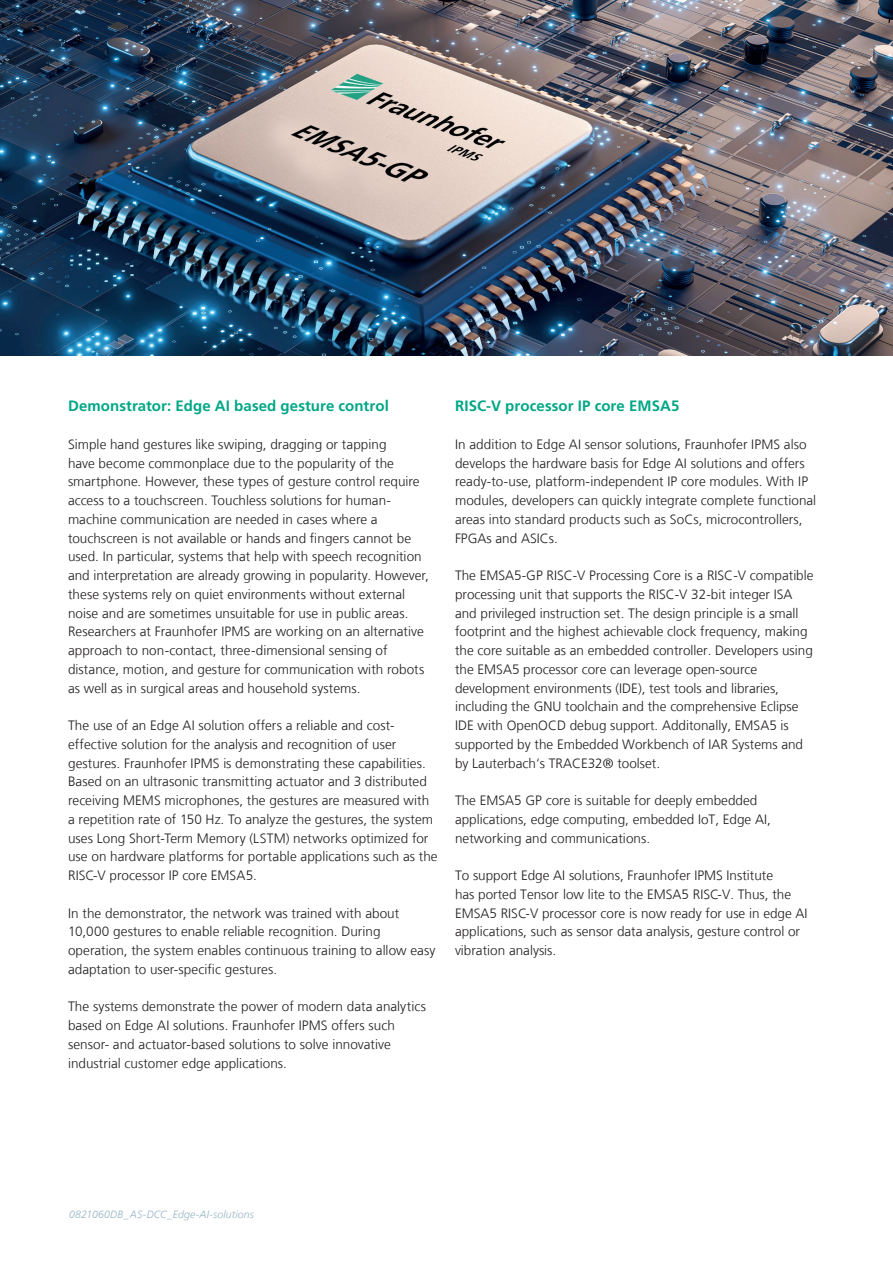
<style>
.page{position:relative;width:893px;height:1263px;background:#fff}
.page>*{position:absolute;margin:0;border:0;box-sizing:border-box;transform-origin:0 0}
.t1{font:700 15px "Frutiger LT Com";letter-spacing:.005em;color:#00a786}
.t2{font:300 13.5px/18.8px "Frutiger LT Com";color:#231f20}
.t3{font:italic 300 10.5px "Frutiger LT Com";letter-spacing:.015em;color:#93b3c3}
</style>
<div class="page">
<img style="left:0;top:0;width:893px;height:355px">
<p class="t1" style="left:68px;top:397px;width:322px">Demonstrator: Edge AI based gesture control</p>
<p class="t2" style="left:68px;top:435px;width:362px">Simple hand gestures like swiping, dragging or tapping<br>have become commonplace due to the popularity of the smartphone. However, these types of gesture control require access to a touchscreen. Touchless solutions for human&shy;machine communication are needed in cases where a touchscreen is not available or hands and fingers cannot be used. In particular, systems that help with speech recognition and interpretation are already growing in popularity. However, these systems rely on quiet environments without external noise and are sometimes unsuitable for use in public areas.<br>Researchers at Fraunhofer IPMS are working on an alternative approach to non-contact, three-dimensional sensing of distance, motion, and gesture for communication with robots as well as in surgical areas and household systems.</p>
<p class="t2" style="left:68px;top:716px;width:371px">The use of an Edge AI solution offers a reliable and cost&shy;effective solution for the analysis and recognition of user gestures. Fraunhofer IPMS is demonstrating these capabilities.<br>Based on an ultrasonic transmitting actuator and 3 distributed receiving MEMS microphones, the gestures are measured with a repetition rate of 150 Hz. To analyze the gestures, the system uses Long Short-Term Memory (LSTM) networks optimized for use on hardware platforms for portable applications such as the RISC-V processor IP core EMSA5.</p>
<p class="t2" style="left:68px;top:904px;width:369px">In the demonstrator, the network was trained with about 10,000 gestures to enable reliable recognition. During operation, the system enables continuous training to allow easy adaptation to user-specific gestures.</p>
<p class="t2" style="left:68px;top:997px;width:359px">The systems demonstrate the power of modern data analytics based on Edge AI solutions. Fraunhofer IPMS offers such sensor- and actuator-based solutions to solve innovative industrial customer edge applications.</p>
<p class="t1" style="left:455px;top:397px;width:226px">RISC-V processor IP core EMSA5</p>
<p class="t2" style="left:455px;top:435px;width:363px">In addition to Edge AI sensor solutions, Fraunhofer IPMS also develops the hardware basis for Edge AI solutions and offers ready-to-use, platform-independent IP core modules. With IP modules, developers can quickly integrate complete functional areas into standard products such as SoCs, microcontrollers, FPGAs and ASICs.</p>
<p class="t2" style="left:455px;top:566px;width:360px">The EMSA5-GP RISC-V Processing Core is a RISC-V compatible processing unit that supports the RISC-V 32-bit integer ISA and privileged instruction set. The design principle is a small footprint and the highest achievable clock frequency, making the core suitable as an embedded controller. Developers using the EMSA5 processor core can leverage open-source development environments (IDE), test tools and libraries, including the GNU toolchain and the comprehensive Eclipse IDE with OpenOCD debug support. Additonally, EMSA5 is supported by the Embedded Workbench of IAR Systems and by Lauterbach‘s TRACE32® toolset.</p>
<p class="t2" style="left:455px;top:791px;width:317px">The EMSA5 GP core is suitable for deeply embedded applications, edge computing, embedded IoT, Edge AI, networking and communications.</p>
<p class="t2" style="left:455px;top:866px;width:354px">To support Edge AI solutions, Fraunhofer IPMS Institute<br>has ported Tensor low lite to the EMSA5 RISC-V. Thus, the EMSA5 RISC-V processor core is now ready for use in edge AI applications, such as sensor data analysis, gesture control or vibration analysis.</p>
<p class="t3" style="left:69px;top:1208px;width:186px">0821060DB_AS-DCC_Edge-AI-solutions</p>
</div>
